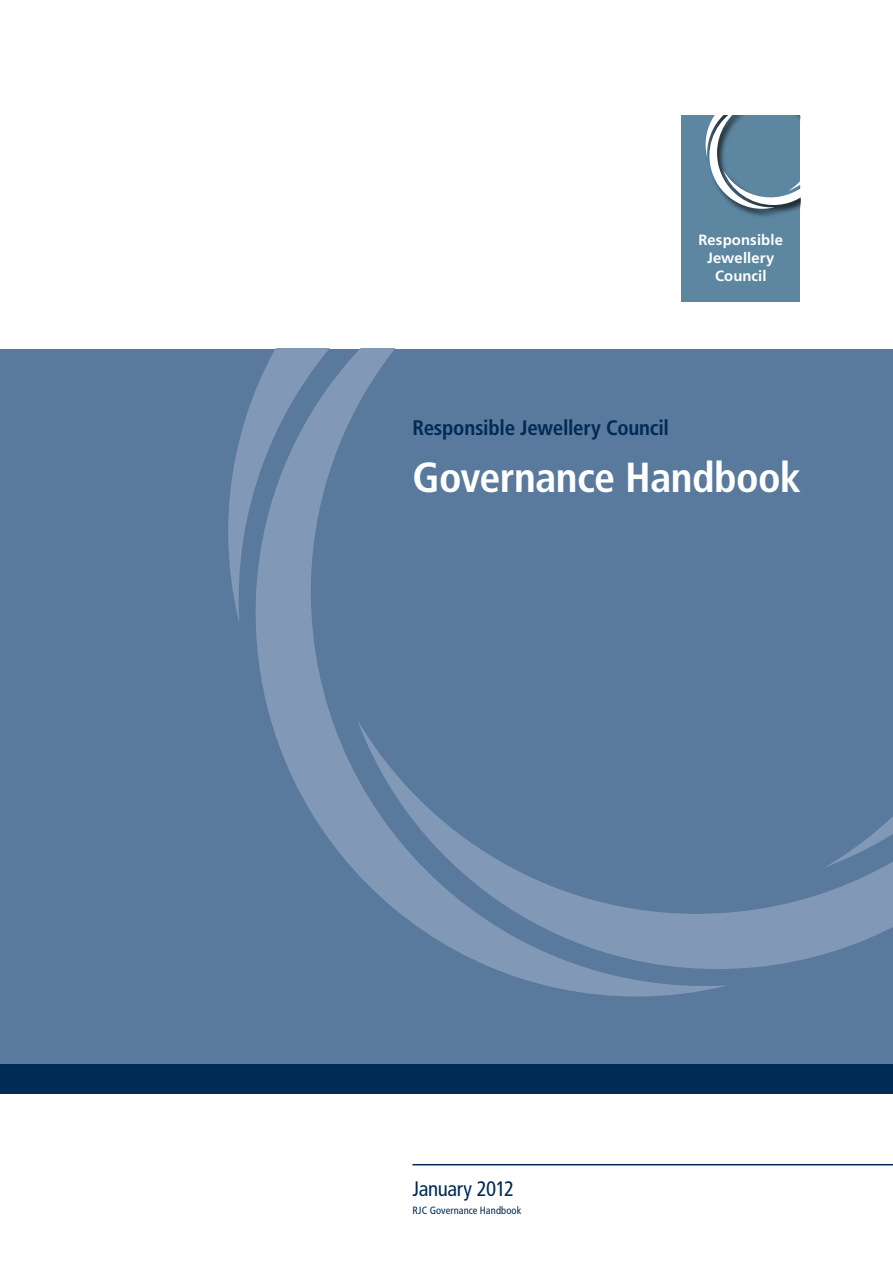
<style>
.page{position:relative;width:893px;height:1263px;background:#fff}
.page>*{position:absolute;margin:0;border:0;box-sizing:border-box;transform-origin:0 0}
.t1{font:700 condensed 42px "Frutiger";letter-spacing:-.015em;color:#fff}
.t2{font:700 condensed 21px "Frutiger";letter-spacing:-.01em;color:#002b54}
.t3{font:condensed 21px "Frutiger";letter-spacing:-.02em;color:#002b54}
.t4{font:700 14.85px/17.9px "Frutiger";letter-spacing:.01em;color:#fff;text-align:center}
.t5{font:condensed 10.5px "Frutiger";letter-spacing:.005em;color:#002b54}
</style>
<div class="page">
<div style="left:682px;top:116px;width:118px;height:186px;background:#5d87a1"></div>
<img style="left:705px;top:139px;width:93px;height:78px">
<svg style="left:706px;top:116px;width:94px;height:93px"></svg>
<div style="left:0;top:349px;width:893px;height:730px;background:#59799d"></div>
<svg style="left:228px;top:390px;width:28px;height:232px"></svg>
<svg style="left:256px;top:349px;width:471px;height:647px"></svg>
<svg style="left:357px;top:496px;width:536px;height:473px"></svg>
<svg style="left:601px;top:349px;width:292px;height:519px"></svg>
<div style="left:0;top:1064px;width:893px;height:30px;background:#002b54"></div>
<hr style="left:412px;top:1164px;width:481px;height:1px;background:#002b54">
<p class="t4" style="left:699px;top:231px;width:86px">Responsible<br>Jewellery<br>Council</p>
<h2 class="t2" style="left:412px;top:416px;width:258px">Responsible Jewellery Council</h2>
<h1 class="t1" style="left:412px;top:452px;width:390px">Governance Handbook</h1>
<h2 class="t3" style="left:412px;top:1177px;width:103px">January 2012</h2>
<p class="t5" style="left:412px;top:1204px;width:110px">RJC Governance Handbook</p>
</div>
